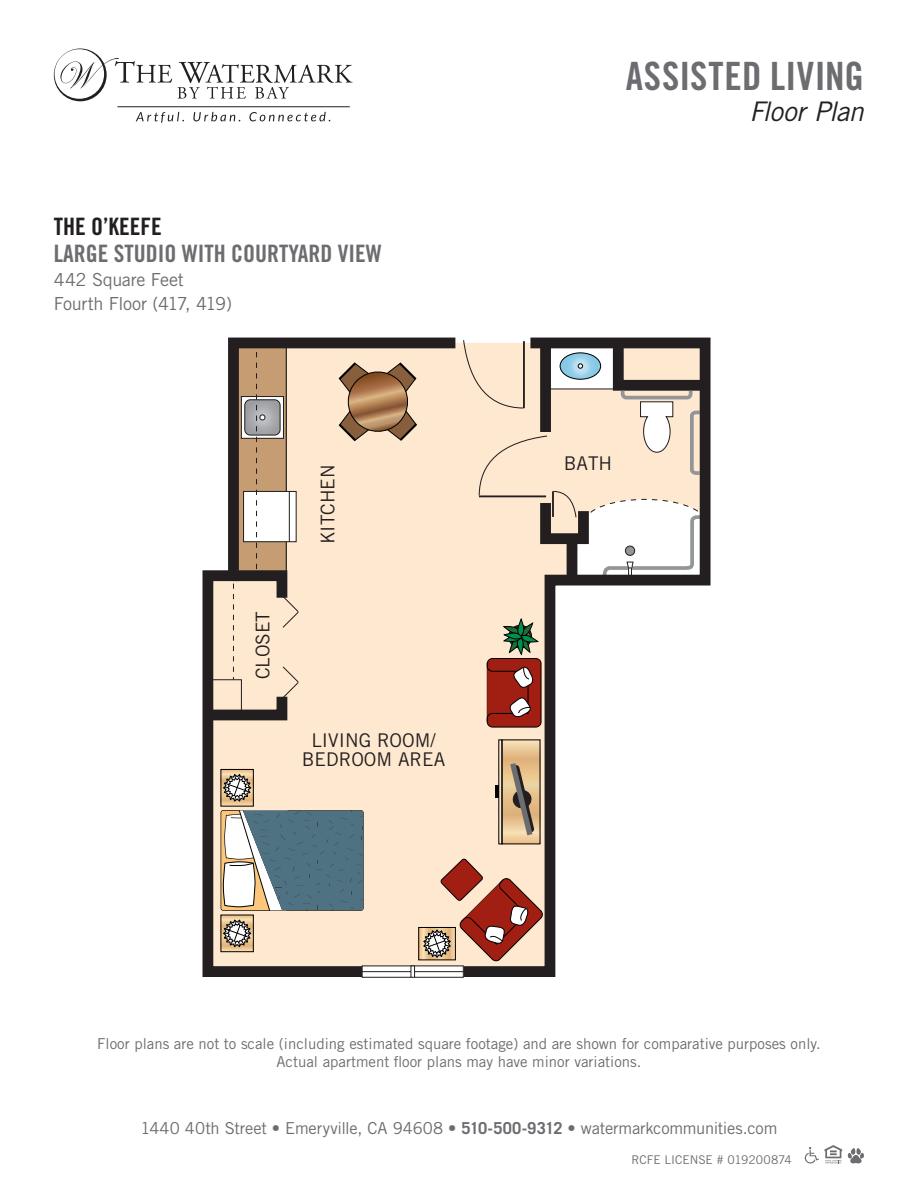
<style>
.page{position:relative;width:918px;height:1188px;background:#fff}
.page>*{position:absolute;margin:0;border:0;box-sizing:border-box;transform-origin:0 0}
.t1{font:39px "Trade Gothic Bold Cond Twenty";letter-spacing:.01em;color:#6c6d70}
.t2{font:italic 27px "Trade Gothic";letter-spacing:-.025em;color:#231f20}
.t3{font:24px "Trade Gothic Bold Cond Twenty";color:#6c6d70}
.t4{font:24px "Trade Gothic Bold Cond Twenty";color:#231f20}
.t5{font:18.9px/18.9px "Trade Gothic";color:#231f20;text-align:center}
.t6{font:18px/24px "Trade Gothic";letter-spacing:-.02em;color:#6c6d70}
.t7{font:16.5px "Trade Gothic";letter-spacing:-.01em;color:#6c6d70}
.t8{font:15px/18px "Trade Gothic";color:#6c6d70;text-align:center}
.t9{font:12px "Trade Gothic";letter-spacing:-.005em;color:#6c6d70}
.s1{font-weight:700}
</style>
<div class="page">
<svg style="left:54px;top:49px;width:118px;height:52px"></svg>
<svg style="left:178px;top:62px;width:174px;height:37px"></svg>
<hr style="left:117px;top:106px;width:233px;height:1px;background:#231f20">
<svg style="left:136px;top:112px;width:48px;height:11px"></svg>
<svg style="left:193px;top:112px;width:47px;height:9px"></svg>
<svg style="left:249px;top:112px;width:81px;height:9px"></svg>
<svg style="left:805px;top:1147px;width:14px;height:16px"></svg>
<svg style="left:825px;top:1145px;width:39px;height:19px"></svg>
<svg style="left:202px;top:337px;width:509px;height:641px"></svg>
<div style="left:362px;top:966px;width:101px;height:11px;background:#fff"></div>
<hr style="left:362px;top:971px;width:101px;height:1px;background:#231f20">
<div style="left:362px;top:965px;width:102px;height:13px;border:1px solid #231f20"></div>
<hr style="left:411px;top:966px;width:4px;height:11px;background:#fff">
<div style="left:410px;top:965px;width:5px;height:13px;border:1px solid #231f20"></div>
<svg style="left:202px;top:344px;width:98px;height:382px"></svg>
<svg style="left:462px;top:337px;width:249px;height:244px"></svg>
<svg style="left:339px;top:362px;width:78px;height:79px;background:#b08e6e"></svg>
<div style="left:221px;top:915px;width:32px;height:37px;background:#f2ce9d"></div>
<div style="left:221px;top:915px;width:33px;height:37px;border:1px solid #000"></div>
<svg style="left:223px;top:919px;width:29px;height:29px"></svg>
<svg style="left:223px;top:771px;width:29px;height:33px"></svg>
<div style="left:221px;top:769px;width:33px;height:37px;border:1px solid #000"></div>
<svg style="left:223px;top:774px;width:29px;height:28px"></svg>
<svg style="left:221px;top:810px;width:143px;height:101px"></svg>
<div style="left:487px;top:658px;width:54px;height:69px;background:#a01e12;border-radius:5px"></div>
<div style="left:487px;top:658px;width:54px;height:69px;border:1px solid #000;border-radius:5px"></div>
<svg style="left:487px;top:662px;width:46px;height:60px"></svg>
<svg style="left:510px;top:763px;width:24px;height:72px;background:#a89275"></svg>
<svg style="left:503px;top:618px;width:35px;height:37px"></svg>
<svg style="left:420px;top:929px;width:3px;height:29px"></svg>
<div style="left:418px;top:927px;width:38px;height:33px;border:1px solid #000"></div>
<svg style="left:423px;top:858px;width:121px;height:104px;background:#ce9a87"></svg>
<h3 class="t4" style="left:54px;top:212px;width:109px">THE O’KEEFE</h3>
<h3 class="t3" style="left:54px;top:239px;width:329px">LARGE STUDIO WITH COURTYARD VIEW</h3>
<p class="t6" style="left:54px;top:267px;width:180px">442 Square Feet<br>Fourth Floor (417, 419)</p>
<p class="t5" style="left:253px;top:679px;width:70px;rotate:-90deg">CLOSET</p>
<p class="t5" style="left:318px;top:544px;width:81px;rotate:-90deg">KITCHEN</p>
<p class="t5" style="left:302px;top:730px;width:145px">LIVING ROOM/<br>BEDROOM AREA</p>
<h1 class="t1" style="left:626px;top:52px;width:240px">ASSISTED LIVING</h1>
<h2 class="t2" style="left:749px;top:95px;width:116px">Floor Plan</h2>
<p class="t5" style="left:564px;top:453px;width:50px">BATH</p>
<p class="t8" style="left:97px;top:1034px;width:725px">Floor plans are not to scale (including estimated square footage) and are shown for comparative purposes only.<br>Actual apartment floor plans may have minor variations.</p>
<p class="t7" style="left:141px;top:1118px;width:638px">1440 40th Street • Emeryville, CA 94608 • <span class="s1">510-500-9312</span> • watermarkcommunities.com</p>
<p class="t9" style="left:632px;top:1152px;width:162px">RCFE LICENSE # 019200874</p>
</div>
